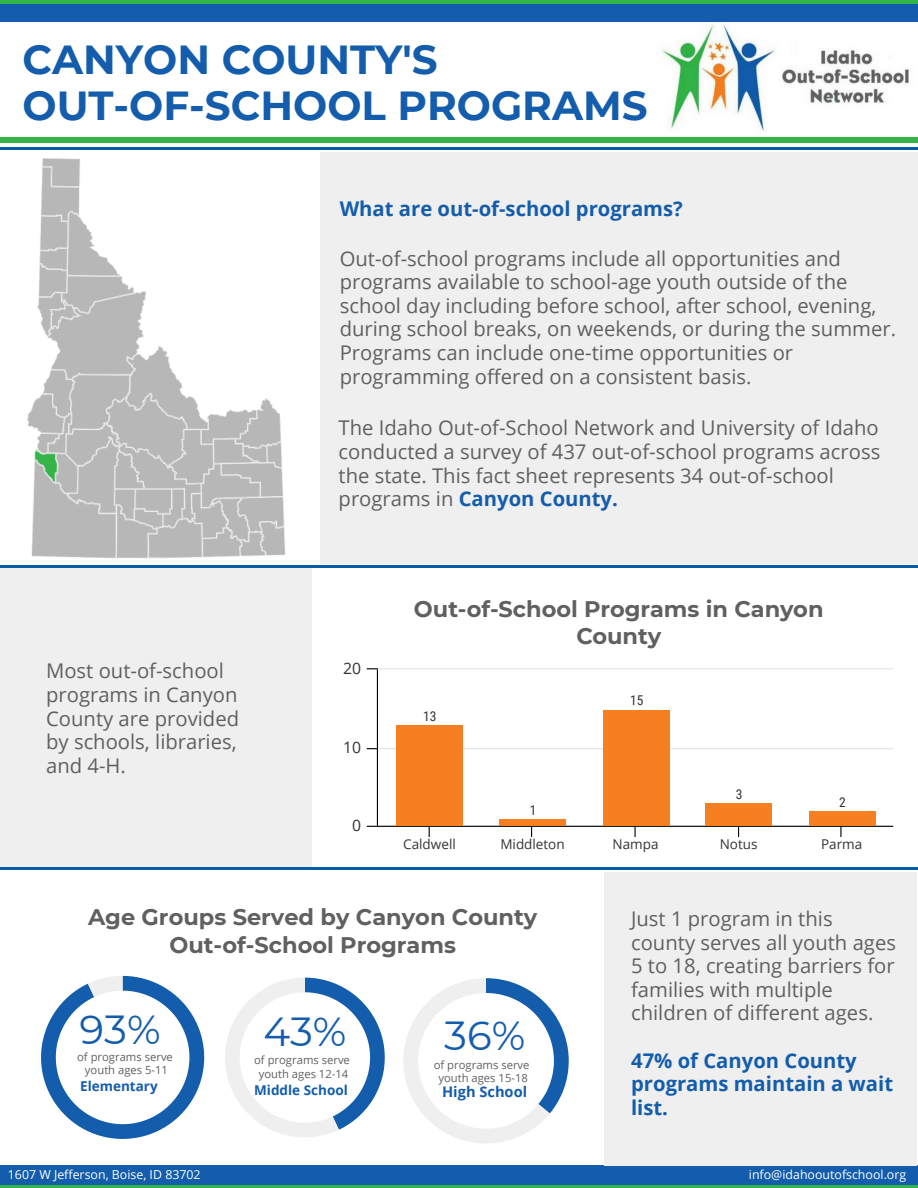
<style>
.page{position:relative;width:918px;height:1188px;background:#fff}
.page>*{position:absolute;margin:0;border:0;box-sizing:border-box;transform-origin:0 0}
.t1{font:700 40.5px/46.2px "Montserrat";color:#145dac}
.t2{font:40.5px "Montserrat";color:#145dac}
.t3{font:700 22.5px/27px "Montserrat";color:#606062;text-align:center}
.t4{font:20.25px/23.7px "Open Sans";color:#606062}
.t5{font:700 20.25px/23.7px "Open Sans";color:#145dac}
.t6{font:15.75px "Open Sans";color:#333}
.t7{font:700 14.7px "Open Sans";color:#145dac}
.t8{font:13.5px "Open Sans";color:#333}
.t9{font:700 13.5px "Open Sans";color:#145dac}
.t10{font:13.5px "Roboto Condensed";color:#333}
.t11{font:12.3px "Open Sans";color:#fff}
.t12{font:11.25px/13.5px "Open Sans";color:#606062;text-align:center}
.s1{font-weight:700;color:#145dac}
</style>
<div class="page">
<svg style="left:403px;top:978px;width:166px;height:165px"></svg>
<div style="left:0;top:565px;width:312px;height:302px;background:#efefef"></div>
<hr style="left:0;top:0;width:918px;height:4px;background:#35b449">
<div style="left:0;top:4px;width:918px;height:18px;background:#145dac"></div>
<img style="left:662px;top:23px;width:247px;height:108px">
<div style="left:0;top:137px;width:918px;height:6px;background:#35b449"></div>
<div style="left:0;top:1182px;width:918px;height:6px;background:#35b449"></div>
<div style="left:0;top:1166px;width:918px;height:19px;background:#145dac"></div>
<hr style="left:378px;top:668px;width:515px;height:1px;background:#e4e4e4">
<hr style="left:378px;top:748px;width:515px;height:1px;background:#e4e4e4">
<svg style="left:840px;top:827px;width:2px;height:10px"></svg>
<hr style="left:378px;top:826px;width:515px;height:1px;background:#000">
<hr style="left:377px;top:669px;width:1px;height:157px;background:#000">
<div style="left:396px;top:726px;width:66px;height:100px;background:#f67f21"></div>
<div style="left:500px;top:819px;width:66px;height:7px;background:#f67f21"></div>
<div style="left:603px;top:710px;width:66px;height:116px;background:#f67f21"></div>
<div style="left:705px;top:803px;width:67px;height:23px;background:#f67f21"></div>
<div style="left:809px;top:811px;width:66px;height:15px;background:#f67f21"></div>
<hr style="left:0;top:147px;width:918px;height:3px;background:#045dab">
<hr style="left:0;top:566px;width:918px;height:2px;background:#045dab">
<hr style="left:0;top:867px;width:918px;height:3px;background:#045dab">
<img style="left:27px;top:158px;width:259px;height:401px">
<div style="left:604px;top:872px;width:313px;height:293px;background:#efefef"></div>
<svg style="left:41px;top:976px;width:163px;height:163px"></svg>
<svg style="left:225px;top:978px;width:160px;height:159px"></svg>
<div style="left:321px;top:152px;width:597px;height:412px;background:#efefef"></div>
<h1 class="t1" style="left:22px;top:35px;width:627px">CANYON COUNTY'S<br>OUT-OF-SCHOOL PROGRAMS</h1>
<p class="t5" style="left:340px;top:196px;width:345px">What are out-of-school programs?</p>
<p class="t4" style="left:340px;top:246px;width:558px">Out-of-school programs include all opportunities and programs available to school-age youth outside of the school day including before school, after school, evening, during school breaks, on weekends, or during the summer.<br>Programs can include one-time opportunities or programming offered on a consistent basis.</p>
<p class="t4" style="left:339px;top:416px;width:543px">The Idaho Out-of-School Network and University of Idaho conducted a survey of 437 out-of-school programs across the state. This fact sheet represents 34 out-of-school programs in <span class="s1">Canyon County.</span></p>
<p class="t4" style="left:46px;top:659px;width:195px">Most out-of-school programs in Canyon<br>County are provided by schools, libraries, and 4-H.</p>
<p class="t6" style="left:343px;top:658px;width:20px">20</p>
<p class="t6" style="left:343px;top:736px;width:20px">10</p>
<p class="t6" style="left:352px;top:814px;width:11px">0</p>
<p class="t3" style="left:414px;top:594px;width:411px">Out-of-School Programs in Canyon<br>County</p>
<p class="t10" style="left:423px;top:707px;width:15px">13</p>
<p class="t10" style="left:530px;top:800px;width:8px">1</p>
<p class="t10" style="left:630px;top:691px;width:15px">15</p>
<p class="t10" style="left:736px;top:784px;width:8px">3</p>
<p class="t10" style="left:839px;top:792px;width:8px">2</p>
<p class="t8" style="left:403px;top:835px;width:54px">Caldwell</p>
<p class="t8" style="left:500px;top:835px;width:66px">Middleton</p>
<p class="t8" style="left:613px;top:835px;width:48px">Nampa</p>
<p class="t8" style="left:720px;top:835px;width:39px">Notus</p>
<p class="t8" style="left:821px;top:835px;width:43px">Parma</p>
<p class="t3" style="left:88px;top:902px;width:451px;line-height:28.2px">Age Groups Served by Canyon County<br>Out-of-School Programs</p>
<h1 class="t2" style="left:80px;top:1002px;width:83px">93%</h1>
<h1 class="t2" style="left:263px;top:1004px;width:85px">43%</h1>
<p class="t12" style="left:254px;top:1053px;width:97px">of programs serve youth ages 12-14</p>
<h1 class="t2" style="left:444px;top:1007px;width:83px">36%</h1>
<p class="t12" style="left:434px;top:1058px;width:97px">of programs serve youth ages 15-18</p>
<p class="t12" style="left:77px;top:1050px;width:97px">of programs serve youth ages 5-11</p>
<p class="t9" style="left:80px;top:1077px;width:79px">Elementary</p>
<p class="t9" style="left:254px;top:1080px;width:95px">Middle School</p>
<p class="t7" style="left:442px;top:1081px;width:87px">High School</p>
<p class="t4" style="left:631px;top:906px;width:266px">Just 1 program in this county serves all youth ages<br>5 to 18, creating barriers for families with multiple children of different ages.</p>
<p class="t5" style="left:631px;top:1048px;width:264px">47% of Canyon County programs maintain a wait list.</p>
<p class="t11" style="left:8px;top:1166px;width:194px">1607 W Jefferson, Boise, ID 83702</p>
<p class="t11" style="left:749px;top:1166px;width:159px">info@idahooutofschool.org</p>
</div>
